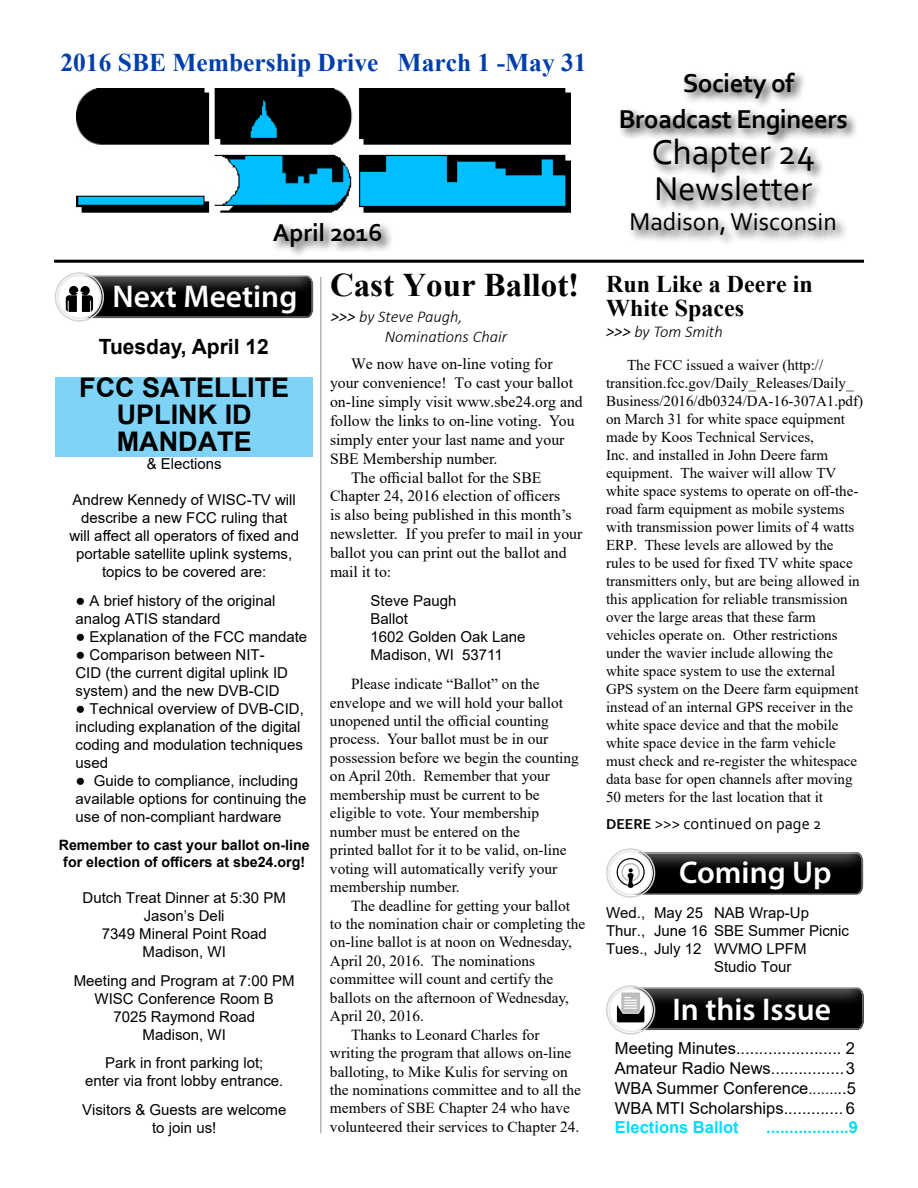
<style>
.page{position:relative;width:918px;height:1188px;background:#fff}
.page>*{position:absolute;margin:0;border:0;box-sizing:border-box;transform-origin:0 0}
.t1{font:36px "Corbel";color:#000}
.t2{font:34.5px "Corbel";color:#000}
.t3{font:700 33px "Times New Roman";color:#000}
.t4{font:600 31.5px "Myriad Pro";color:#fff}
.t5{font:700 27px/36px "Corbel";letter-spacing:-.02em;color:#000;text-align:center}
.t6{font:700 27px/27px "Arial";color:#000;text-align:center}
.t7{font:700 25.5px "Times New Roman";color:#003fab}
.t8{font:25.5px "Corbel";color:#000}
.t9{font:700 25.5px "Corbel";color:#000}
.t10{font:700 24px/24px "Times New Roman";color:#000}
.t11{font:700 21px "Arial";color:#000}
.t12{font:16.5px/19.8px "Arial";color:#000;text-align:justify}
.t13{font:italic 300 16.5px/19.8px "Calibri";color:#000}
.t14{font:700 16.5px "Arial";color:#0df}
.t15{font:16.5px "Corbel";color:#000}
.t16{font:15.75px "Times New Roman";color:#000}
.t17{font:15.3px/18.5px "Times New Roman";color:#000}
.t18{font:15px/18px "Times New Roman";color:#000}
.t19{font:15px/18px "Arial";color:#000;text-align:center}
.t20{font:700 14.25px/17.1px "Arial";color:#000;text-align:center}
.s1{font-weight:400}
.s2{font-family:"Times New Roman";font-weight:700;font-size:16.5px}
.s3{font-weight:700;font-size:15px}
.s4{font-style:italic}
.s5{font-size:15px}
</style>
<div class="page">
<div style="left:271px;top:220px;width:123px;height:39px;background:#000;opacity:.75"></div>
<hr style="left:54px;top:260px;width:810px;height:3px;background:#000">
<div style="left:55px;top:272px;width:49px;height:50px;border:2px solid #d1d3d4;border-radius:50%"></div>
<svg style="left:58px;top:275px;width:43px;height:44px"></svg>
<div style="left:57px;top:275px;width:45px;height:44px;border:2px solid #e6e7e8;border-radius:50%"></div>
<svg style="left:66px;top:275px;width:247px;height:43px;background:#2d2e2e"></svg>
<div style="left:606px;top:985px;width:49px;height:50px;border:2px solid #d1d3d4;border-radius:50%"></div>
<svg style="left:609px;top:988px;width:43px;height:43px"></svg>
<div style="left:608px;top:988px;width:45px;height:44px;border:2px solid #e6e7e8;border-radius:50%"></div>
<svg style="left:617px;top:987px;width:247px;height:43px;background:#303030"></svg>
<hr style="left:320px;top:277px;width:2px;height:856px;background:#000">
<div style="left:618px;top:70px;width:241px;height:178px;background:#000;opacity:.75"></div>
<div style="left:55px;top:377px;width:258px;height:80px;background:#7ed3f7"></div>
<div style="left:606px;top:848px;width:49px;height:50px;border:2px solid #d1d3d4;border-radius:50%"></div>
<svg style="left:609px;top:851px;width:43px;height:44px"></svg>
<div style="left:608px;top:851px;width:45px;height:44px;border:2px solid #e6e7e8;border-radius:50%"></div>
<svg style="left:617px;top:852px;width:246px;height:43px;background:#343434"></svg>
<img style="left:77px;top:88px;width:494px;height:125px">
<h3 class="t7" style="left:60px;top:44px;width:528px">2016 SBE Membership Drive March 1 -May 31</h3>
<h3 class="t9" style="left:273px;top:217px;width:111px">April 2016</h3>
<h3 class="t4" style="left:113px;top:276px;width:186px">Next Meeting</h3>
<h3 class="t3" style="left:330px;top:261px;width:251px">Cast Your Ballot!</h3>
<p class="t13" style="left:385px;top:307px;width:124px;text-indent:-54px"><span class="s1">&gt;&gt;&gt;</span> by Steve Paugh,<br>Nominations Chair</p>
<h3 class="t11" style="left:99px;top:332px;width:172px">Tuesday, April 12</h3>
<p class="t16" style="left:351px;top:353px;width:203px">We now have on-line voting for</p>
<p class="t16" style="left:330px;top:372px;width:245px">your convenience! To cast your ballot</p>
<p class="t16" style="left:330px;top:391px;width:254px">on-line simply visit www.sbe24.org and</p>
<p class="t16" style="left:330px;top:409px;width:246px">follow the links to on-line voting. You</p>
<p class="t16" style="left:330px;top:428px;width:236px">simply enter your last name and your</p>
<p class="t16" style="left:330px;top:447px;width:169px">SBE Membership number.</p>
<p class="t16" style="left:351px;top:466px;width:192px">The official ballot for the SBE</p>
<p class="t16" style="left:330px;top:485px;width:232px">Chapter 24, 2016 election of officers</p>
<p class="t16" style="left:330px;top:504px;width:243px">is also being published in this month’s</p>
<p class="t16" style="left:330px;top:523px;width:254px">newsletter. If you prefer to mail in your</p>
<p class="t16" style="left:330px;top:542px;width:238px">ballot you can print out the ballot and</p>
<p class="t16" style="left:330px;top:561px;width:63px">mail it to:</p>
<p class="t19" style="left:370px;top:592px;width:157px;text-align:left">Steve Paugh<br>Ballot<br>1602 Golden Oak Lane<br>Madison, WI 53711</p>
<p class="t17" style="left:330px;top:674px;width:250px;text-indent:21px">Please indicate “Ballot” on the envelope and we will hold your ballot unopened until the official counting process. Your ballot must be in our possession before we begin the counting on April 20th. Remember that your membership must be current to be eligible to vote. Your membership number must be entered on the<br>printed ballot for it to be valid, on-line voting will automatically verify your membership number.</p>
<p class="t17" style="left:351px;top:896px;width:221px">The deadline for getting your ballot</p>
<p class="t17" style="left:330px;top:914px;width:257px">to the nomination chair or completing the</p>
<p class="t17" style="left:330px;top:933px;width:244px">on-line ballot is at noon on Wednesday,</p>
<p class="t17" style="left:330px;top:951px;width:207px">April 20, 2016. The nominations</p>
<p class="t17" style="left:330px;top:969px;width:225px">committee will count and certify the</p>
<p class="t17" style="left:330px;top:988px;width:241px">ballots on the afternoon of Wednesday,</p>
<p class="t17" style="left:330px;top:1006px;width:95px">April 20, 2016.</p>
<p class="t17" style="left:351px;top:1025px;width:190px">Thanks to Leonard Charles for</p>
<p class="t17" style="left:330px;top:1043px;width:243px">writing the program that allows on-line</p>
<p class="t17" style="left:330px;top:1062px;width:239px">balloting, to Mike Kulis for serving on</p>
<p class="t17" style="left:330px;top:1080px;width:253px">the nominations committee and to all the</p>
<p class="t17" style="left:330px;top:1099px;width:241px">members of SBE Chapter 24 who have</p>
<p class="t17" style="left:330px;top:1117px;width:251px">volunteered their services to Chapter 24.</p>
<h3 class="t6" style="left:79px;top:374px;width:212px">FCC SATELLITE<br>UPLINK ID<br>MANDATE</h3>
<p class="t19" style="left:147px;top:455px;width:77px">&amp; Elections</p>
<p class="t19" style="left:69px;top:491px;width:231px">Andrew Kennedy of WISC-TV will describe a new FCC ruling that will affect all operators of fixed and portable satellite uplink systems, topics to be covered are:</p>
<p class="t19" style="left:75px;top:591px;width:202px;text-align:left"><span class="s2">●</span> A brief history of the original analog ATIS standard</p>
<p class="t19" style="left:75px;top:627px;width:233px"><span class="s2">●</span> Explanation of the FCC mandate</p>
<p class="t19" style="left:75px;top:645px;width:214px;text-align:left"><span class="s2">●</span> Comparison between NIT-<br>CID (the current digital uplink ID system) and the new DVB-CID</p>
<p class="t19" style="left:75px;top:699px;width:230px;text-align:left"><span class="s2">●</span> Technical overview of DVB-CID, including explanation of the digital coding and modulation techniques used</p>
<p class="t19" style="left:75px;top:771px;width:232px;text-align:left"><span class="s2">●</span> Guide to compliance, including available options for continuing the use of non-compliant hardware</p>
<p class="t20" style="left:59px;top:836px;width:253px">Remember to cast your ballot on-line for election of officers at sbe24.org!</p>
<p class="t19" style="left:83px;top:888px;width:205px">Dutch Treat Dinner at 5:30 PM<br>Jason’s Deli<br>7349 Mineral Point Road<br>Madison, WI</p>
<p class="t19" style="left:74px;top:971px;width:222px">Meeting and Program at 7:00 PM<br>WISC Conference Room B<br>7025 Raymond Road<br>Madison, WI</p>
<p class="t19" style="left:85px;top:1054px;width:200px">Park in front parking lot;<br>enter via front lobby entrance.</p>
<p class="t19" style="left:82px;top:1101px;width:206px">Visitors &amp; Guests are welcome to join us!</p>
<h3 class="t5" style="left:619px;top:64px;width:231px">Society of<br>Broadcast Engineers</h3>
<h1 class="t1" style="left:651px;top:130px;width:165px">Chapter 24</h1>
<h2 class="t2" style="left:654px;top:167px;width:159px">Newsletter</h2>
<h3 class="t8" style="left:630px;top:206px;width:209px">Madison, Wisconsin</h3>
<h3 class="t10" style="left:606px;top:271px;width:208px">Run Like a Deere in<br>White Spaces</h3>
<p class="t18" style="left:606px;top:355px;width:259px;text-indent:21px">The FCC issued a waiver (http:// transition.fcc.gov/Daily_Releases/Daily_ Business/2016/db0324/DA-16-307A1.pdf) on March 31 for white space equipment made by Koos Technical Services,<br>Inc. and installed in John Deere farm equipment. The waiver will allow TV white space systems to operate on off-the&shy;road farm equipment as mobile systems with transmission power limits of 4 watts ERP. These levels are allowed by the rules to be used for fixed TV white space transmitters only, but are being allowed in this application for reliable transmission over the large areas that these farm vehicles operate on. Other restrictions under the wavier include allowing the white space system to use the external GPS system on the Deere farm equipment instead of an internal GPS receiver in the white space device and that the mobile white space device in the farm vehicle must check and re-register the whitespace data base for open channels after moving 50 meters for the last location that it</p>
<p class="t13" style="left:606px;top:321px;width:118px"><span class="s1">&gt;&gt;&gt;</span> by Tom Smith</p>
<p class="t15" style="left:606px;top:813px;width:217px"><span class="s3">DEERE</span> <span class="s4">&gt;&gt;&gt;</span> continued on page 2</p>
<h3 class="t4" style="left:679px;top:853px;width:154px">Coming Up</h3>
<p class="t19" style="left:606px;top:904px;width:205px">Wed., May 25 NAB Wrap-Up</p>
<p class="t19" style="left:606px;top:922px;width:245px">Thur., June 16 SBE Summer Picnic</p>
<p class="t19" style="left:606px;top:940px;width:202px">Tues., July 12 WVMO LPFM</p>
<p class="t19" style="left:714px;top:958px;width:79px">Studio Tour</p>
<h3 class="t4" style="left:672px;top:990px;width:160px">In this Issue</h3>
<p class="t12" style="left:615px;top:1038px;width:243px">Meeting Minutes....................... 2<br>Amateur Radio News................3<br>WBA Summer Conference<span class="s5">.......</span>..5<br>WBA MTI Scholarships............. 6</p>
<p class="t14" style="left:615px;top:1116px;width:125px">Elections Ballot</p>
<p class="t14" style="left:766px;top:1116px;width:93px">..................9</p>
</div>
